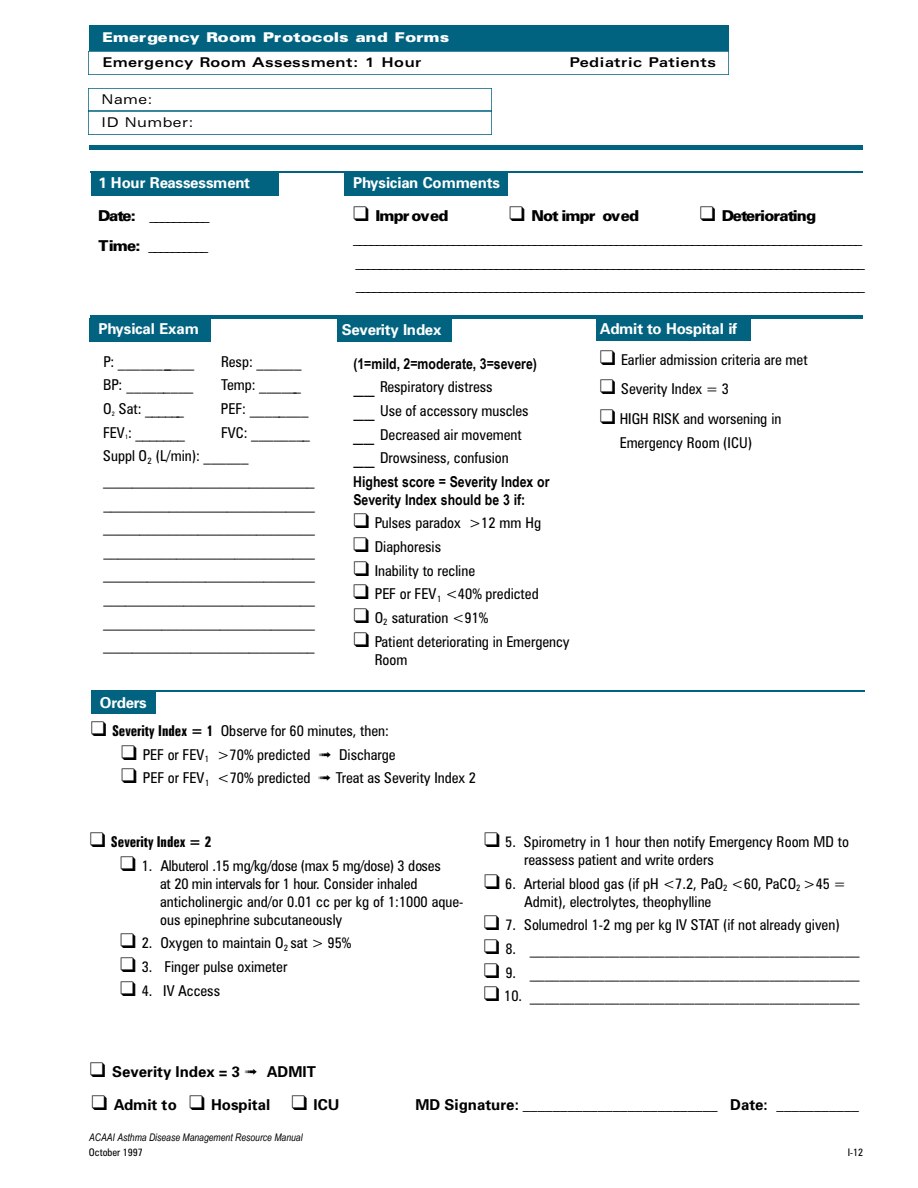
<style>
.page{position:relative;width:918px;height:1188px;background:#fff}
.page>*{position:absolute;margin:0;border:0;box-sizing:border-box;transform-origin:0 0}
.t1{font:condensed 15px/23.7px "Zurich BT";color:#000}
.t2{font:700 15px/23.7px "Univers";color:#000}
.t3{font:700 15px/18px "Arial Narrow";color:#000}
.t4{font:700 15px/32.7px "Univers";letter-spacing:-.025em;color:#fff}
.t5{font:700 15px "Univers";color:#fff}
.t6{font:900 15px "Univers";color:#000}
.t7{font:700 extra-condensed 15px "Zurich BT";color:#000}
.t8{font:15px "Univers";color:#000}
.t9{font:700 13.5px "Univers Extended WDM";letter-spacing:.03em;color:#000}
.t10{font:900 13.5px "Univers Extended WDM";letter-spacing:.03em;color:#fff}
.t11{font:13.5px/22.5px "Univers Extended WDM";letter-spacing:.03em;color:#000}
.t12{font:italic 10.5px "Arial Narrow";color:#000}
.t13{font:condensed 10.5px "Zurich BT";color:#000}
.t14{font:condensed 6.3px "Zurich BT";color:#000}
.s1{font-weight:900;color:#000}
.s2{font-weight:400;color:#000}
.s3{font-weight:900}
.s4{font-size:21px}
.s5{font-weight:700;font-stretch:extra-condensed}
.s6{color:#fff}
</style>
<div class="page">
<hr style="left:89px;top:146px;width:774px;height:4px;background:#026380">
<div style="left:89px;top:26px;width:639px;height:46px;background:#026380"></div>
<img style="left:89px;top:51px;width:640px;height:24px">
<img style="left:88px;top:88px;width:404px;height:46px">
<div style="left:91px;top:172px;width:188px;height:24px;background:#026380"></div>
<hr style="left:91px;top:171px;width:269px;height:2px;background:#026380">
<div style="left:344px;top:172px;width:164px;height:24px;background:#026380"></div>
<hr style="left:344px;top:171px;width:519px;height:2px;background:#026380">
<hr style="left:90px;top:315px;width:773px;height:2px;background:#026380">
<div style="left:91px;top:691px;width:64px;height:23px;background:#026380"></div>
<hr style="left:92px;top:690px;width:773px;height:2px;background:#026380">
<div style="left:90px;top:318px;width:121px;height:24px;background:#026380"></div>
<div style="left:337px;top:318px;width:115px;height:24px;background:#026380"></div>
<div style="left:597px;top:318px;width:154px;height:23px;background:#026380"></div>
<hr style="left:90px;top:317px;width:772px;height:2px;background:#026380">
<p class="t10" style="left:103px;top:33px;width:348px">Emergency Room Protocols and Forms</p>
<p class="t9" style="left:103px;top:57px;width:320px">Emergency Room Assessment: 1 Hour</p>
<p class="t9" style="left:570px;top:57px;width:148px">Pediatric Pa t i e n t s</p>
<p class="t11" style="left:101px;top:90px;width:94px">Name:<br>ID Number:</p>
<p class="t4" style="left:98px;top:168px;width:153px">1 Hour Reassessment<br><span class="s1">Date:</span> <span class="s2">_ _ _ _ _ _ _ _ _ _</span></p>
<p class="t8" style="left:98px;top:240px;width:112px"><span class="s3">Time:</span> _ _ _ _ _ _ _ _ _ _</p>
<p class="t5" style="left:353px;top:177px;width:148px">P hysician Comments</p>
<p class="t6" style="left:353px;top:210px;width:96px">❑ Impr oved</p>
<p class="t6" style="left:509px;top:210px;width:131px">❑ Not impr oved</p>
<p class="t2" style="left:353px;top:205px;width:514px;text-indent:347px">❑ <span class="s3">Deteriorating<br></span>_ _ _ _ _ _ _ _ _ _ _ _ _ _ _ _ _ _ _ _ _ _ _ _ _ _ _ _ _ _ _ _ _ _ _ _ _ _ _ _ _ _ _ _ _ _ _ _ _ _ _ _ _ _ _ _ _ _ _ _ _ _ _ _ _ _ _ _ _ _ _ _ _ _ _ _ _ _ _ _ _ _ _ _ _ _ _ _ _ _ _ _ _ _ _ _ _ _ _ _ _ _ _ _ _ _ _ _ _ _ _ _ _ _ _ _ _ _ _ _ _ _ _ _ _ _ _ _ _ _ _ _ _ _ _ _ _ _ _ _ _ _ _ _ _ _ _ _ _ _ _ _ _ _ _ _ _ _ _ _ _ _ _ _ _ _ _ _ _ _ _ _ _ _ _ _ _ _ _ _ _ _ _ _ _ _ _ _ _ _ _ _ _ _ _ _ _ _ _ _ _ _ _ _ _ _ _ _ _ _ _ _ _ _ _ _ _ _ _ _ _ _ _ _ _ _ _ _ _ _ _ _ _ _ _ _ _ _ _ _ _ _ _ _ _ _ _ _ _ _ _ _ _ _ _ _ _ _ _ _ _</p>
<p class="t5" style="left:98px;top:323px;width:102px">P hysical Exam</p>
<p class="t4" style="left:342px;top:315px;width:101px">S e ve rity Index</p>
<p class="t4" style="left:600px;top:313px;width:139px">Admit to Hospital if</p>
<p class="t1" style="left:103px;top:351px;width:93px">P: __________</p>
<p class="t1" style="left:221px;top:351px;width:82px">Resp: ______</p>
<p class="t1" style="left:103px;top:375px;width:92px">BP: _ _ _ ___ _ _ _</p>
<p class="t1" style="left:221px;top:375px;width:81px">Temp: ______</p>
<p class="t1" style="left:103px;top:398px;width:10px">O</p>
<p class="t14" style="left:112px;top:411px;width:5px">2</p>
<p class="t1" style="left:119px;top:398px;width:66px">Sat: _ _ _ ___</p>
<p class="t1" style="left:221px;top:398px;width:89px">PEF: ________</p>
<p class="t1" style="left:103px;top:422px;width:83px">FEV : _ _ _ _ _ _ _</p>
<p class="t1" style="left:103px;top:422px;width:213px;text-indent:118px">FVC: ________<br>Suppl O<sub>2</sub> (L/min): ______<br>_ _ _ _ _ _ _ _ _ _ _ _ _ _ _ _ _ _ _ _ _ _ _ _ _ _ _ _ _ _ _ _ _ _ _ _ _ _ _ _ _ _ _ _ _ _ _ _ _ _ _ _ _ _ _ _ _ _ _ _ _ _ _ _ _ _ _ _ _ _ _ _ _ _ _ _ _ _ _ _ _ _ _ _ _ _ _ _ _ _ _ _ _ _ _ _ _ _ _ _ _ _ _ _ _ _ _ _ _ _ _ _ _ _ _ _ _ _ _ _ _ _ _ _ _ _ _ _ _ _ _ _ _ _ _ _ _ _ _ _ _ _ _ _ _ _ _ _ _ _ _ _ _ _ _ _ _ _ _ _ _ _ _ _ _ _ _ _ _ _ _ _ _ _ _ _ _ _ _ _ _ _ _ _ _ _ _ _ _ _ _ _ _ _ _ _ _ _ _ _ _ _ _ _ _ _ _ _ _ _ _ _ _ _ _ _ _ _ _ _ _ _ _ _ _ _ _ _ _ _ _ _</p>
<p class="t14" style="left:125px;top:435px;width:5px">1</p>
<p class="t3" style="left:353px;top:354px;width:185px">(1=mild, 2=moderate, 3=severe)</p>
<p class="t1" style="left:353px;top:376px;width:177px"><span class="s4">__</span> Respiratory distress<br><span class="s4">__</span> Use of accessory muscles <span class="s4">__</span> Decreased air movement <span class="s4">__</span> Drowsiness, confusion</p>
<p class="t3" style="left:353px;top:472px;width:198px">Highest score = Severity Index or<br>Severity Index should be 3 if:</p>
<p class="t1" style="left:354px;top:513px;width:189px">❑ Pulses paradox &gt;12 mm Hg</p>
<p class="t1" style="left:353px;top:536px;width:89px">❑ Diaphoresis</p>
<p class="t1" style="left:354px;top:560px;width:123px">❑ Inability to recline</p>
<p class="t1" style="left:353px;top:583px;width:187px">❑ PEF or FEV<sub>1</sub> &lt;40% predicted</p>
<p class="t1" style="left:354px;top:607px;width:137px">❑ O<sub>2</sub> saturation &lt;91%</p>
<p class="t1" style="left:375px;top:634px;width:196px;line-height:18px;text-indent:-21px">❑ Patient deteriorating in Emergency<br>Room</p>
<p class="t4" style="left:100px;top:688px;width:48px">O rders</p>
<p class="t1" style="left:91px;top:720px;width:300px">❑ <span class="s5">Severity Index = 1</span> Observe for 60 minutes, then:</p>
<p class="t1" style="left:121px;top:744px;width:276px">❑ PEF or FEV<sub>1</sub> &gt;70% predicted ➟ Discharge</p>
<p class="t1" style="left:121px;top:768px;width:356px">❑ PEF or FEV<sub>1</sub> &lt;70% predicted ➟ Treat as Severity Index 2</p>
<p class="t1" style="left:600px;top:349px;width:209px">❑ Earlier admission criteria are met</p>
<p class="t1" style="left:600px;top:378px;width:131px">❑ Severity Index = 3</p>
<p class="t1" style="left:620px;top:408px;width:163px;text-indent:-20px">❑ HIGH RISK and worsening in<br>Emergency Room (ICU)</p>
<p class="t7" style="left:90px;top:836px;width:123px">❑ Severity Index = 2</p>
<p class="t1" style="left:160px;top:858px;width:305px;line-height:18px;text-indent:-40px">❑ 1. Albuterol .15 mg/kg/dose (max 5 mg/dose) 3 doses<br>at 20 min intervals for 1 hour. Consider inhaled anticholinergic and/or 0.01 cc per kg of 1:1000 aque&shy;ous epinephrine subcutaneously</p>
<p class="t1" style="left:120px;top:933px;width:233px">❑ 2. Oxygen to maintain O<sub>2</sub> sat &gt; 95%</p>
<p class="t1" style="left:120px;top:956px;width:169px">❑ 3. Finger pulse oximeter</p>
<p class="t1" style="left:120px;top:980px;width:101px">❑ 4. IV Access</p>
<p class="t1" style="left:524px;top:834px;width:326px;line-height:18px;text-indent:-40px">❑ 5. Spirometry in 1 hour then notify Emergency Room MD to reassess patient and write orders</p>
<p class="t1" style="left:524px;top:876px;width:324px;line-height:18px;text-indent:-40px">❑ 6. Arterial blood gas (if pH &lt;7.2, PaO<sub>2</sub> &lt;60, PaCO<sub>2</sub> &gt;45 =<br>Admit), electrolytes, theophylline</p>
<p class="t1" style="left:484px;top:915px;width:357px">❑ 7. Solumedrol 1-2 mg per kg IV STAT (if not already given)</p>
<p class="t1" style="left:484px;top:938px;width:377px">❑ 8. ____________________________________________</p>
<p class="t1" style="left:484px;top:962px;width:377px">❑ 9. ____________________________________________</p>
<p class="t1" style="left:484px;top:985px;width:377px">❑ 10. ____________________________________________</p>
<p class="t2" style="left:90px;top:1061px;width:228px">❑ Severity Index = 3 ➟ ADMIT</p>
<p class="t2" style="left:91px;top:1095px;width:249px">❑ Admit to<span class="s6">...</span>❑ Hospital<span class="s6">.....</span>❑ ICU</p>
<p class="t2" style="left:415px;top:1095px;width:445px">MD Signature: __________________________ Date: ___________</p>
<p class="t12" style="left:89px;top:1131px;width:215px">ACAAI Asthma Disease Management Resource Manual</p>
<p class="t13" style="left:89px;top:1149px;width:55px">October 1997</p>
<p class="t13" style="left:848px;top:1149px;width:17px">I-12</p>
</div>
